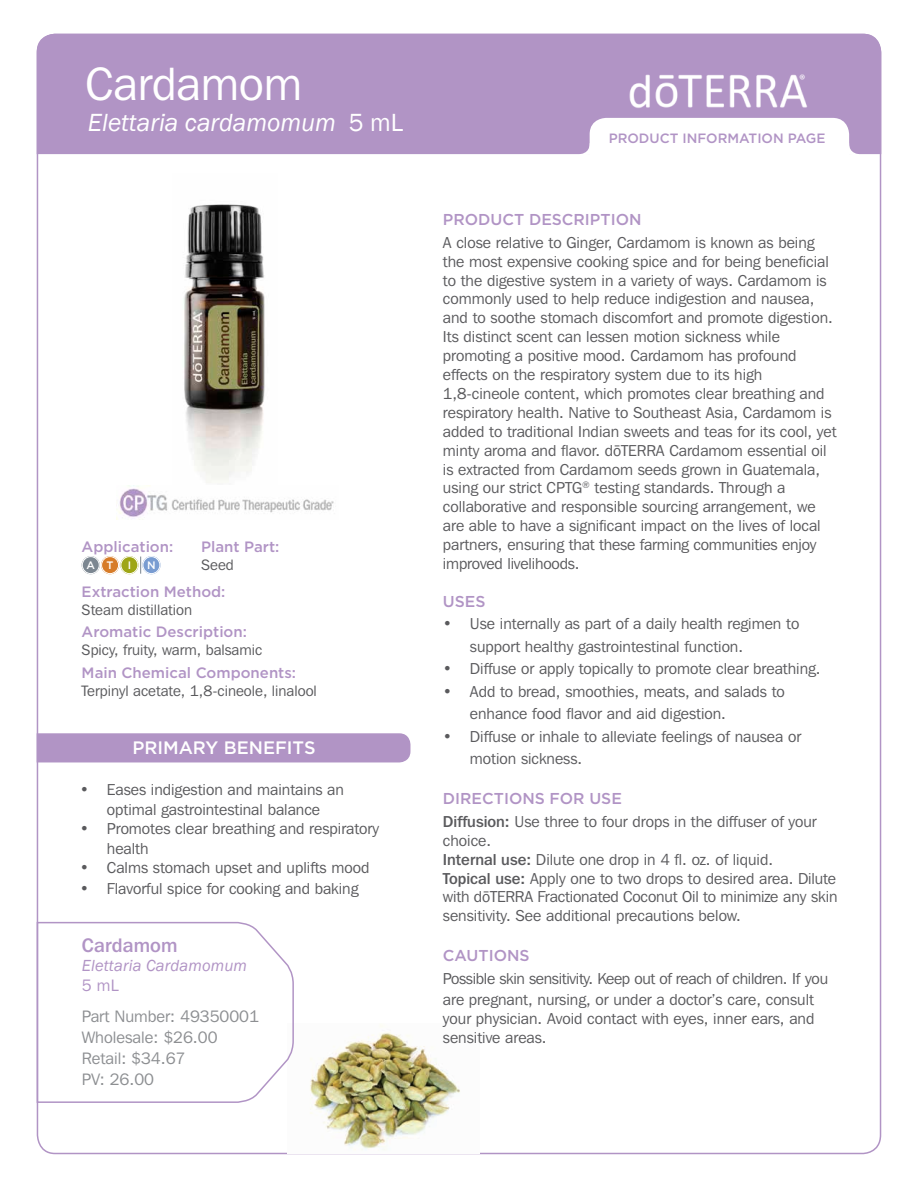
<style>
.page{position:relative;width:918px;height:1188px;background:#fff}
.page>*{position:absolute;margin:0;border:0;box-sizing:border-box;transform-origin:0 0}
.t1{font:46.5px "Franklin Gothic IT Cby BT";color:#fff}
.t2{font:italic 25.5px "Franklin Gothic";color:#fff}
.t3{font:500 19.5px "Franklin Gothic IT Cby BT";letter-spacing:.01em;color:#b194c5}
.t4{font:500 18px "Gotham";color:#fff}
.t5{font:16.5px/21px "Franklin Gothic IT Cby BT";color:#8d8f92}
.t6{font:italic 16.5px "Franklin Gothic";letter-spacing:.01em;color:#b194c5}
.t7{font:16.5px "Franklin Gothic IT Cby BT";color:#b194c5}
.t8{font:15.75px/18.9px "Franklin Gothic IT Cby BT";color:#5a5a5d}
.t9{font:15.75px/21px "Franklin Gothic IT Cby BT";letter-spacing:-.02em;color:#5a5a5d}
.t10{font:500 15.75px "Gotham";color:#b194c5}
.t11{font:15px "Franklin Gothic IT Cby BT";color:#5a5a5d}
.t12{font:500 15px "Gotham";color:#b194c5}
.t13{font:500 13.5px "Gotham";color:#b194c5}
.t14{font:500 10.8px "Gotham";color:#fff}
.s1{font-style:normal}
.s2{font-family:"Franklin Gothic"}
.s3{font-weight:500}
</style>
<div class="page">
<div style="left:37px;top:34px;width:844px;height:120px;background:#b194c5"></div>
<img style="left:618px;top:71px;width:201px;height:40px">
<svg style="left:580px;top:118px;width:279px;height:36px"></svg>
<img style="left:184px;top:204px;width:81px;height:279px">
<img style="left:310px;top:1025px;width:150px;height:125px">
<svg style="left:36px;top:733px;width:375px;height:30px;background:#b397c6"></svg>
<svg style="left:140px;top:557px;width:1px;height:17px"></svg>
<div style="left:82px;top:556px;width:18px;height:18px;background:#7c8791;border-radius:50%"></div>
<div style="left:82px;top:556px;width:17px;height:18px;border:1px solid #fff;border-radius:50%"></div>
<div style="left:101px;top:556px;width:18px;height:18px;background:#d77c29;border-radius:50%"></div>
<div style="left:101px;top:556px;width:18px;height:18px;border:1px solid #fff;border-radius:50%"></div>
<svg style="left:120px;top:556px;width:19px;height:18px"></svg>
<div style="left:121px;top:556px;width:17px;height:18px;border:1px solid #fff;border-radius:50%"></div>
<svg style="left:142px;top:556px;width:19px;height:18px"></svg>
<div style="left:143px;top:556px;width:17px;height:18px;border:1px solid #fff;border-radius:50%"></div>
<img style="left:117px;top:485px;width:217px;height:34px">
<svg style="left:36px;top:921px;width:258px;height:183px"></svg>
<h1 class="t1" style="left:85px;top:55px;width:218px">Cardamom</h1>
<h2 class="t2" style="left:88px;top:107px;width:317px">Elettaria cardamomum <span class="s1">5 mL</span></h2>
<p class="t12" style="left:82px;top:537px;width:93px">Application:</p>
<p class="t14" style="left:86px;top:558px;width:29px">A T</p>
<p class="t14" style="left:128px;top:558px;width:5px">I</p>
<p class="t14" style="left:147px;top:558px;width:10px">N</p>
<p class="t12" style="left:82px;top:582px;width:145px">Extraction Method:</p>
<p class="t11" style="left:82px;top:600px;width:112px">Steam distillation</p>
<p class="t12" style="left:82px;top:622px;width:167px">Aromatic Description:</p>
<p class="t11" style="left:82px;top:641px;width:182px">Spicy, fruity, warm, balsamic</p>
<p class="t12" style="left:82px;top:663px;width:216px">Main Chemical Components:</p>
<p class="t11" style="left:82px;top:681px;width:237px">Terpinyl acetate, 1,8-cineole, linalool</p>
<p class="t12" style="left:201px;top:537px;width:80px">Plant Part:</p>
<p class="t11" style="left:201px;top:555px;width:34px">Seed</p>
<p class="t4" style="left:132px;top:736px;width:185px">PRIMARY BENEFITS</p>
<p class="t8" style="left:80px;top:780px;width:266px;line-height:19.5px;text-align:center">• Eases indigestion and maintains an optimal gastrointestinal balance</p>
<p class="t8" style="left:107px;top:819px;width:274px;line-height:19.5px;text-indent:-27px">• Promotes clear breathing and respiratory health</p>
<p class="t8" style="left:80px;top:858px;width:291px">• Calms stomach upset and uplifts mood</p>
<p class="t8" style="left:80px;top:879px;width:280px">• Flavorful spice for cooking and baking</p>
<p class="t3" style="left:82px;top:933px;width:97px">Cardamom</p>
<p class="t6" style="left:82px;top:956px;width:167px">Elettaria Cardamomum</p>
<p class="t7" style="left:82px;top:975px;width:38px">5 mL</p>
<p class="t5" style="left:82px;top:1006px;width:179px">Part Number: 49350001<br>Wholesale: $26.00<br>Retail: $34.67<br>PV: 26.00</p>
<p class="t13" style="left:609px;top:129px;width:218px">PRODUCT INFORMATION PAGE</p>
<p class="t10" style="left:443px;top:209px;width:200px">PRODUCT DESCRIPTION</p>
<p class="t8" style="left:443px;top:233px;width:395px">A close relative to Ginger, Cardamom is known as being the most expensive cooking spice and for being beneficial to the digestive system in a variety of ways. Cardamom is commonly used to help reduce indigestion and nausea, and to soothe stomach discomfort and promote digestion.<br>Its distinct scent can lessen motion sickness while promoting a positive mood. Cardamom has profound effects on the respiratory system due to its high 1,8-cineole content, which promotes clear breathing and respiratory health. Native to Southeast Asia, Cardamom is added to traditional Indian sweets and teas for its cool, yet minty aroma and flavor. d<span class="s2">ō</span>TERRA Cardamom essential oil is extracted from Cardamom seeds grown in Guatemala, using our strict CPTG<sup>®</sup> testing standards. Through a collaborative and responsible sourcing arrangement, we are able to have a significant impact on the lives of local partners, ensuring that these farming communities enjoy improved livelihoods.</p>
<p class="t10" style="left:443px;top:591px;width:44px">USES</p>
<p class="t8" style="left:470px;top:612px;width:331px;line-height:22.5px;text-indent:-27px">• Use internally as part of a daily health regimen to support healthy gastrointestinal function.</p>
<p class="t8" style="left:443px;top:659px;width:379px">• Diffuse or apply topically to promote clear breathing.</p>
<p class="t8" style="left:470px;top:680px;width:316px;line-height:22.5px;text-indent:-27px">• Add to bread, smoothies, meats, and salads to enhance food flavor and aid digestion.</p>
<p class="t8" style="left:470px;top:725px;width:333px;line-height:22.5px;text-indent:-27px">• Diffuse or inhale to alleviate feelings of nausea or motion sickness.</p>
<p class="t10" style="left:443px;top:788px;width:180px">DIRECTIONS FOR USE</p>
<p class="t8" style="left:443px;top:812px;width:396px"><span class="s3">Diffusion:</span> Use three to four drops in the diffuser of your choice.<br><span class="s3">Internal use:</span> Dilute one drop in 4 fl. oz. of liquid.<br><span class="s3">Topical use:</span> Apply one to two drops to desired area. Dilute with d<span class="s2">ō</span>TERRA Fractionated Coconut Oil to minimize any skin sensitivity. See additional precautions below.</p>
<p class="t10" style="left:443px;top:945px;width:88px">CAUTIONS</p>
<p class="t9" style="left:443px;top:967px;width:387px">Possible skin sensitivity. Keep out of reach of children. If you are pregnant, nursing, or under a doctor’s care, consult</p>
<p class="t8" style="left:443px;top:1008px;width:373px">your physician. Avoid contact with eyes, inner ears, and sensitive areas.</p>
</div>
